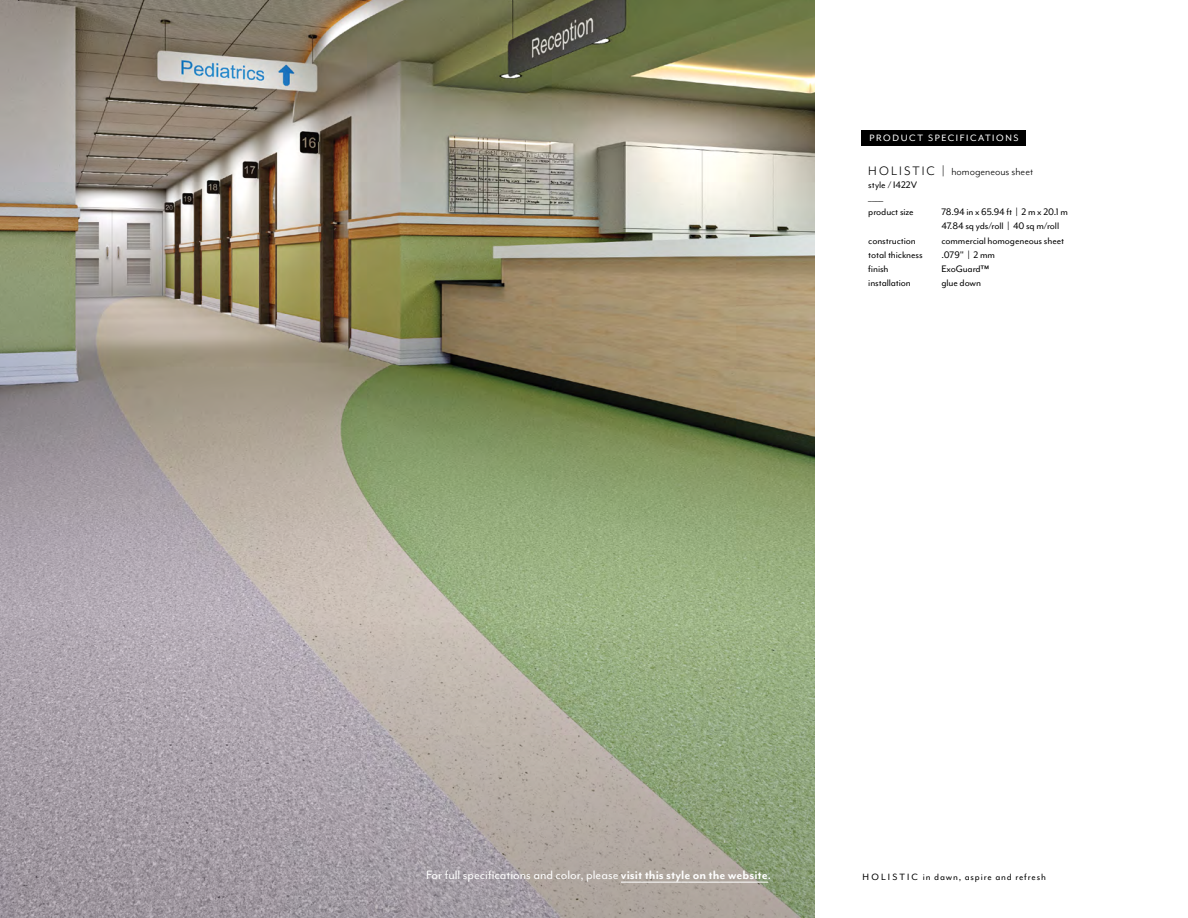
<style>
.page{position:relative;width:1188px;height:918px;background:#fff}
.page>*{position:absolute;margin:0;border:0;box-sizing:border-box;transform-origin:0 0}
.t1{font:13.95px "Mr Eaves Mod OT";color:#fff}
.t2{font:11.85px "Mr Eaves Mod OT";color:#000}
.t3{font:10.8px/14.1px "Mr Eaves Mod OT";letter-spacing:-.01em;color:#000}
.t4{font:800 10.8px "Mr Eaves Mod OT";color:#000}
.t5{font:10.65px "Mr Eaves Mod OT";letter-spacing:.15em;color:#fff}
.t6{font:10.5px "Mr Eaves Mod OT";letter-spacing:.08em;color:#000}
.s1{font-size:14.1px}
.s2{font-weight:700}
</style>
<div class="page">
<img style="left:0;top:0;width:814px;height:918px">
<hr style="left:621px;top:882px;width:147px;height:1px;background:#fff">
<div style="left:862px;top:131px;width:164px;height:15px;background:#000"></div>
<p class="t5" style="left:870px;top:132px;width:151px">PRODUCT SPECIFICATIONS</p>
<p class="t2" style="left:868px;top:165px;width:166px"><span class="s1">HOLISTIC |</span> homogeneous sheet</p>
<p class="t3" style="left:868px;top:178px;width:50px">style / I422V</p>
<p class="t4" style="left:868px;top:192px;width:16px">____</p>
<p class="t3" style="left:868px;top:205px;width:47px">product size</p>
<p class="t3" style="left:941px;top:205px;width:128px">78.94 in x 65.94 ft | 2 m x 20.1 m<br>47.84 sq yds/roll | 40 sq m/roll</p>
<p class="t3" style="left:868px;top:233px;width:49px">construction</p>
<p class="t3" style="left:941px;top:233px;width:124px">commercial homogeneous sheet</p>
<p class="t3" style="left:868px;top:247px;width:56px">total thickness</p>
<p class="t3" style="left:941px;top:247px;width:55px">.079" | 2 mm</p>
<p class="t3" style="left:868px;top:262px;width:22px">finish</p>
<p class="t3" style="left:941px;top:262px;width:49px">ExoGuard™</p>
<p class="t3" style="left:868px;top:276px;width:44px">installation</p>
<p class="t3" style="left:941px;top:276px;width:41px">glue down</p>
<p class="t1" style="left:426px;top:867px;width:347px">For full specifications and color, please <span class="s2">visit this style on the website</span>.</p>
<p class="t6" style="left:863px;top:871px;width:185px">HOLISTIC in dawn, aspire and refresh</p>
</div>
